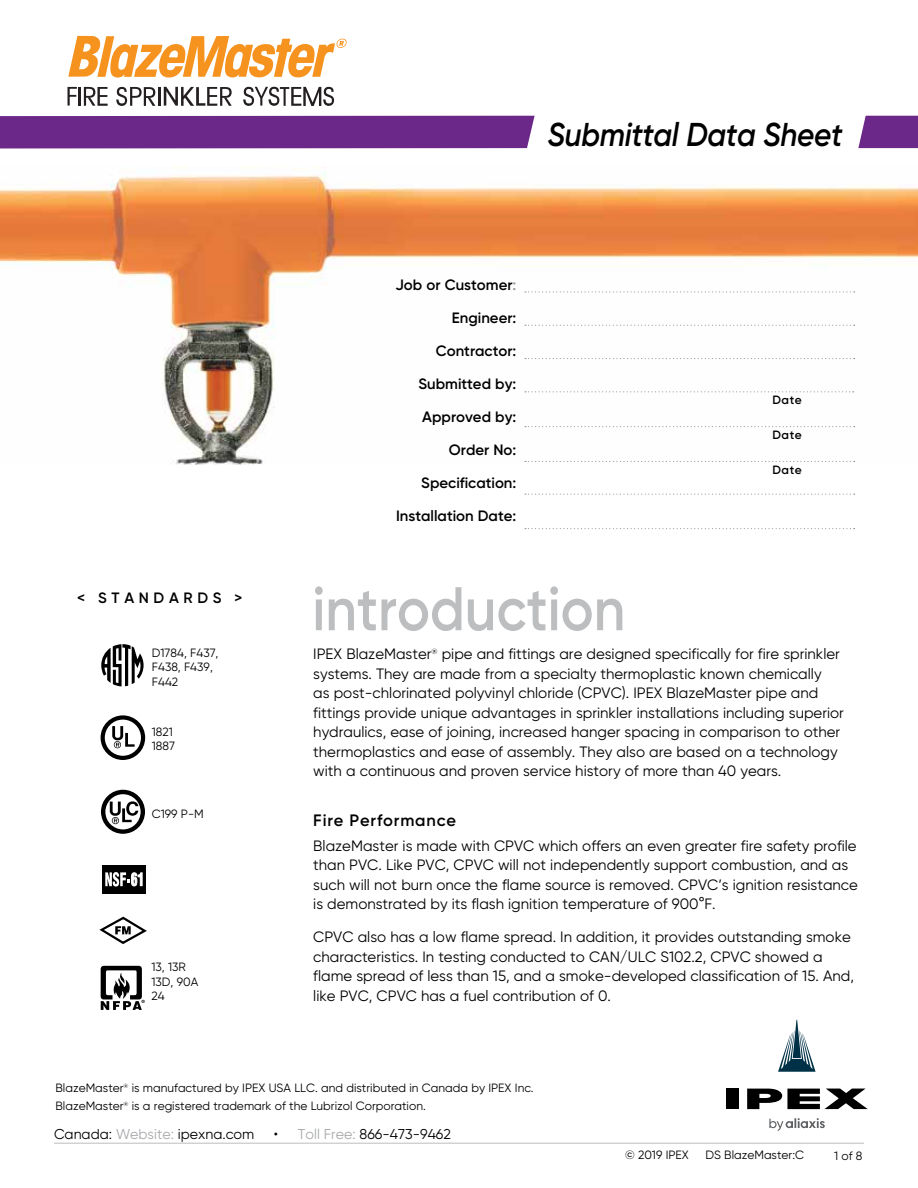
<style>
.page{position:relative;width:918px;height:1188px;background:#fff}
.page>*{position:absolute;margin:0;border:0;box-sizing:border-box;transform-origin:0 0}
.t1{font:600 61.5px "Gilroy";color:#bcbec0;scale:.9 1}
.t2{font:italic 600 33px "Gilroy";letter-spacing:-.01em;color:#000;scale:.9 1}
.t3{font:600 16.5px "Gilroy";letter-spacing:.05em;color:#000}
.t4{font:15px/19.5px "Gilroy";color:#000}
.t5{font:600 15px "Gilroy";color:#000}
.t6{font:600 15px "Gilroy";letter-spacing:.31em;color:#000}
.t7{font:14.25px "Gilroy";color:#000}
.t8{font:12px/14.4px "Gilroy";color:#000}
.t9{font:600 12px "Gilroy";letter-spacing:.05em;color:#000}
.s1{color:#939598}
.s2{color:#a7a9ac}
</style>
<div class="page">
<svg style="left:858px;top:116px;width:60px;height:32px;background:#75368f"></svg>
<div style="left:0;top:116px;width:535px;height:32px;background:#6c2888"></div>
<img style="left:0;top:166px;width:918px;height:298px">
<svg style="left:101px;top:644px;width:43px;height:42px"></svg>
<div style="left:101px;top:715px;width:44px;height:45px;border:4px solid #000;border-radius:50%"></div>
<svg style="left:112px;top:726px;width:23px;height:22px"></svg>
<svg style="left:101px;top:966px;width:44px;height:44px"></svg>
<div style="left:102px;top:865px;width:44px;height:29px;background:#000"></div>
<svg style="left:105px;top:872px;width:38px;height:15px"></svg>
<svg style="left:101px;top:790px;width:44px;height:44px"></svg>
<svg style="left:99px;top:917px;width:48px;height:27px"></svg>
<svg style="left:525px;top:291px;width:330px;height:2px"></svg>
<svg style="left:525px;top:325px;width:330px;height:1px"></svg>
<svg style="left:525px;top:358px;width:330px;height:1px"></svg>
<svg style="left:525px;top:391px;width:329px;height:1px"></svg>
<svg style="left:525px;top:426px;width:330px;height:1px"></svg>
<svg style="left:525px;top:461px;width:330px;height:1px"></svg>
<svg style="left:525px;top:494px;width:330px;height:1px"></svg>
<svg style="left:525px;top:528px;width:330px;height:1px"></svg>
<svg style="left:68px;top:36px;width:279px;height:42px"></svg>
<svg style="left:116px;top:87px;width:116px;height:19px"></svg>
<svg style="left:243px;top:87px;width:91px;height:19px"></svg>
<svg style="left:68px;top:87px;width:9px;height:19px"></svg>
<hr style="left:78px;top:87px;width:3px;height:19px;background:#231f20">
<svg style="left:84px;top:87px;width:24px;height:19px"></svg>
<div style="left:726px;top:1089px;width:13px;height:20px;background:#000"></div>
<svg style="left:747px;top:1089px;width:121px;height:20px"></svg>
<svg style="left:778px;top:1020px;width:38px;height:52px"></svg>
<svg style="left:769px;top:1118px;width:56px;height:13px"></svg>
<hr style="left:54px;top:1143px;width:810px;height:1px;background:#bcbec0">
<p class="t6" style="left:77px;top:589px;width:167px">&lt; STANDARDS &gt;</p>
<p class="t8" style="left:152px;top:645px;width:68px">D1784, F437,<br>F438, F439,<br>F442</p>
<p class="t8" style="left:152px;top:724px;width:25px">1821<br>1887</p>
<p class="t8" style="left:152px;top:807px;width:53px">C199 P-M</p>
<p class="t8" style="left:152px;top:960px;width:48px">13, 13R<br>13D, 90A<br>24</p>
<h2 class="t2" style="left:548px;top:114px;width:329px">Submittal Data Sheet</h2>
<p class="t5" style="left:396px;top:276px;width:122px">Job or Customer<span class="s1">:</span></p>
<p class="t5" style="left:452px;top:309px;width:66px">Engineer:</p>
<p class="t5" style="left:436px;top:342px;width:82px">Contractor:</p>
<p class="t5" style="left:419px;top:375px;width:99px">Submitted by:</p>
<p class="t5" style="left:422px;top:408px;width:96px">Approved by:</p>
<p class="t5" style="left:449px;top:441px;width:69px">Order No:</p>
<p class="t5" style="left:421px;top:474px;width:97px">Specification:</p>
<p class="t5" style="left:396px;top:507px;width:122px">Installation Date:</p>
<p class="t9" style="left:772px;top:393px;width:31px">Date</p>
<p class="t9" style="left:772px;top:428px;width:31px">Date</p>
<p class="t9" style="left:772px;top:462px;width:31px">Date</p>
<h1 class="t1" style="left:312px;top:571px;width:349px">introduction</h1>
<p class="t4" style="left:313px;top:644px;width:532px">IPEX BlazeMaster<sup>®</sup> pipe and fittings are designed specifically for fire sprinkler systems. They are made from a specialty thermoplastic known chemically<br>as post-chlorinated polyvinyl chloride (CPVC). IPEX BlazeMaster pipe and fittings provide unique advantages in sprinkler installations including superior hydraulics, ease of joining, increased hanger spacing in comparison to other thermoplastics and ease of assembly. They also are based on a technology with a continuous and proven service history of more than 40 years.</p>
<p class="t3" style="left:313px;top:810px;width:144px">Fire Performance</p>
<p class="t4" style="left:313px;top:835px;width:546px">BlazeMaster is made with CPVC which offers an even greater fire safety profile than PVC. Like PVC, CPVC will not independently support combustion, and as such will not burn once the flame source is removed. CPVC’s ignition resistance is demonstrated by its flash ignition temperature of 900°F.</p>
<p class="t4" style="left:313px;top:927px;width:542px">CPVC also has a low flame spread. In addition, it provides outstanding smoke characteristics. In testing conducted to CAN/ULC S102.2, CPVC showed a flame spread of less than 15, and a smoke-developed classification of 15. And, like PVC, CPVC has a fuel contribution of 0.</p>
<p class="t8" style="left:55px;top:1078px;width:480px;line-height:18px">BlazeMaster<sup>®</sup> is manufactured by IPEX USA LLC. and distributed in Canada by IPEX Inc.<br>BlazeMaster<sup>®</sup> is a registered trademark of the Lubrizol Corporation.</p>
<p class="t7" style="left:54px;top:1125px;width:202px">Canada: <span class="s2">Website:</span> ipexna.com</p>
<p class="t7" style="left:274px;top:1125px;width:179px">• <span class="s2">Toll Free:</span> 866-473-9462</p>
<p class="t8" style="left:625px;top:1147px;width:65px">© 2019 IPEX</p>
<p class="t8" style="left:705px;top:1147px;width:100px">DS BlazeMaster:C</p>
<p class="t8" style="left:834px;top:1149px;width:30px">1 of 8</p>
</div>
